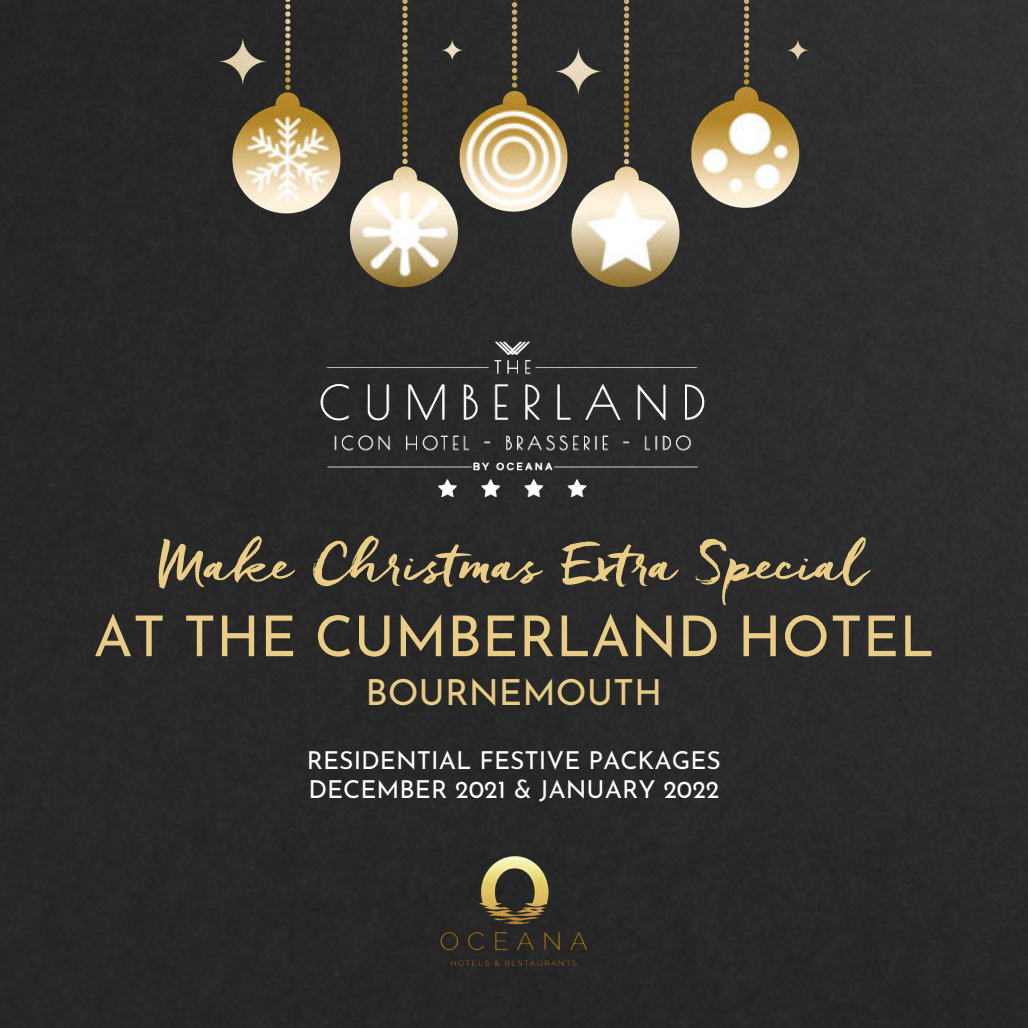
<style>
.page{position:relative;width:1028px;height:1028px;background:#282828}
.page>*{position:absolute;margin:0;border:0;box-sizing:border-box;transform-origin:0 0}
.t1{font:56.25px "Freeland";color:#e9cc86}
.t2{font:56.25px "Josefin Sans";color:#e9cc86}
.t3{font:36px "Josefin Sans";color:#e9cc86}
.t4{font:24.75px "Josefin Sans";color:#fff}
</style>
<div class="page">
<img style="left:218px;top:0;width:591px;height:296px">
<img style="left:309px;top:328px;width:409px;height:186px">
<img style="left:387px;top:849px;width:255px;height:127px">
<p class="t1" style="left:159px;top:527px;width:711px">Make Christmas Extra Special</p>
<p class="t2" style="left:93px;top:614px;width:842px">AT THE CUMBERLAND HOTEL</p>
<p class="t3" style="left:365px;top:678px;width:298px">BOURNEMOUTH</p>
<p class="t4" style="left:307px;top:751px;width:416px">RESIDENTIAL FESTIVE PACKAGES</p>
<p class="t4" style="left:308px;top:779px;width:412px">DECEMBER 2021 &amp; JANUARY 2022</p>
</div>
